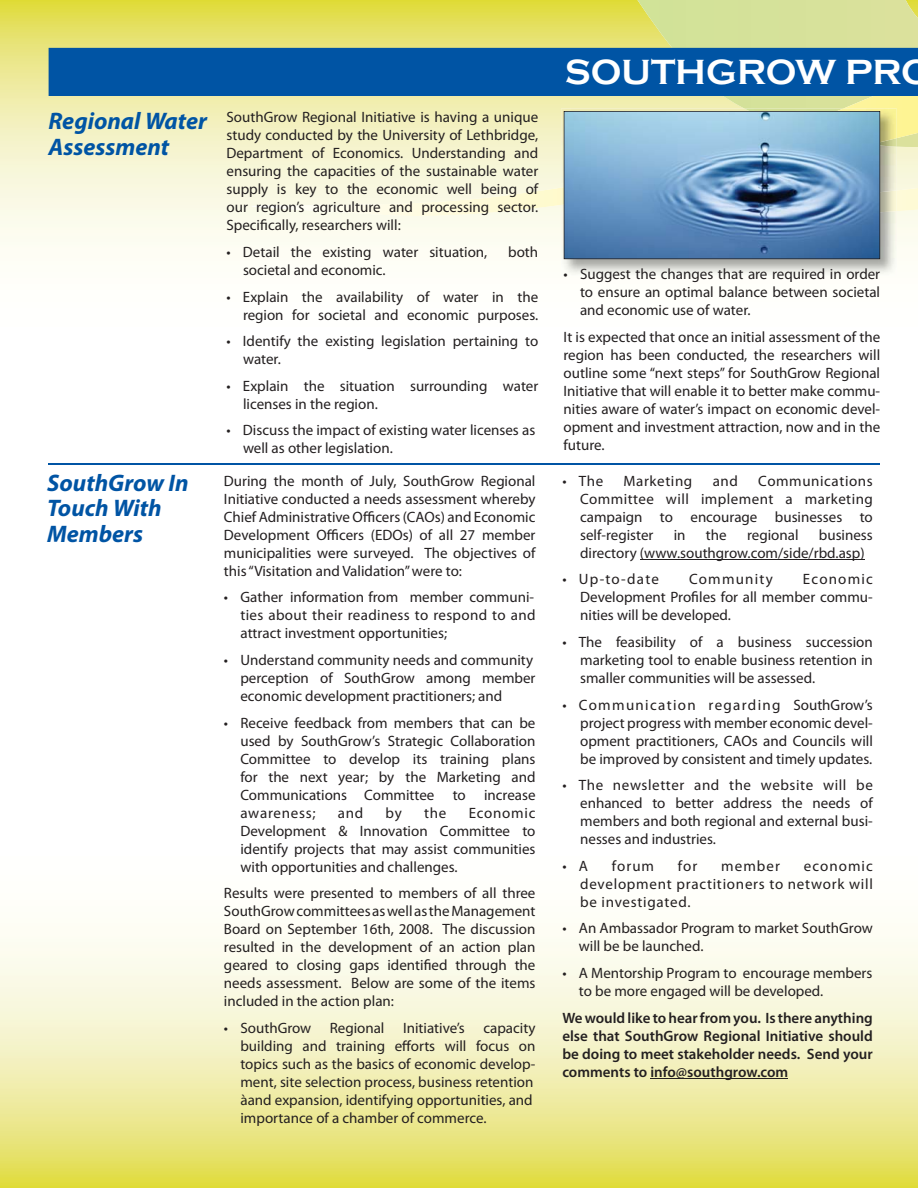
<style>
.page{position:relative;width:918px;height:1188px;background:#fff}
.page>*{position:absolute;margin:0;border:0;box-sizing:border-box;transform-origin:0 0}
.t1{font:700 36px "Copperplate Gothic";color:#fff}
.t2{font:italic 700 24px/25.5px "Myriad Pro";color:#0054a4}
.t3{font:15px/18px "Myriad Pro";color:#231f20;text-align:justify}
.t4{font:600 15px/18px "Myriad Pro";color:#231f20;text-align:justify}
.t5{font:15px "Myriad Pro";letter-spacing:.04em;color:#231f20}
.t6{font:15px "Myriad Pro";letter-spacing:.08em;color:#231f20}
</style>
<div class="page">
<svg style="left:0;top:926px;width:918px;height:262px;background:#f1efb4"></svg>
<svg style="left:0;top:0;width:918px;height:258px"></svg>
<svg style="left:49px;top:0;width:869px;height:211px;background:#aac1a5"></svg>
<img style="left:561px;top:205px;width:336px;height:70px">
<img style="left:561px;top:109px;width:336px;height:96px">
<img style="left:880px;top:190px;width:17px;height:22px">
<svg style="left:564px;top:111px;width:316px;height:148px;background:#719dc4"></svg>
<hr style="left:640px;top:559px;width:225px;height:1px;background:#231f20">
<hr style="left:650px;top:1078px;width:138px;height:1px;background:#231f20">
<hr style="left:49px;top:464px;width:831px;height:1px;background:#0054a4">
<h2 class="t2" style="left:49px;top:110px;width:160px">Regional Water<br>Assessment</h2>
<h2 class="t2" style="left:47px;top:472px;width:143px">SouthGrow In<br>Touch With<br>Members</h2>
<p class="t3" style="left:226px;top:110px;width:313px">SouthGrow Regional Initiative is having a unique study conducted by the University of Lethbridge, Department of Economics. Understanding and ensuring the capacities of the sustainable water supply is key to the economic well being of our region’s agriculture and processing sector.<br>Specifically, researchers will:</p>
<p class="t3" style="left:226px;top:244px;width:262px">• Detail the existing water situation,</p>
<p class="t3" style="left:508px;top:244px;width:32px">both</p>
<p class="t3" style="left:243px;top:262px;width:144px">societal and economic.</p>
<p class="t3" style="left:226px;top:289px;width:313px;text-align:right">• Explain the availability of water in the region for societal and economic purposes.</p>
<p class="t3" style="left:243px;top:334px;width:297px;text-indent:-16px">• Identify the existing legislation pertaining to water.</p>
<p class="t3" style="left:243px;top:378px;width:297px;text-indent:-16px">• Explain the situation surrounding water licenses in the region.</p>
<p class="t3" style="left:243px;top:423px;width:294px;text-indent:-16px">• Discuss the impact of existing water licenses as well as other legislation.</p>
<p class="t3" style="left:224px;top:473px;width:313px">During the month of July, SouthGrow Regional Initiative conducted a needs assessment whereby Chief Administrative Officers (CAOs) and Economic Development Officers (EDOs) of all 27 member municipalities were surveyed. The objectives of this “Visitation and Validation” were to:</p>
<p class="t3" style="left:240px;top:590px;width:297px;text-indent:-16px">• Gather information from member communi&shy;ties about their readiness to respond to and attract investment opportunities;</p>
<p class="t3" style="left:240px;top:652px;width:297px;text-align:left;text-indent:-16px">• Understand community needs and community perception of SouthGrow among member economic development practitioners; and</p>
<p class="t3" style="left:240px;top:715px;width:297px;text-indent:-16px">• Receive feedback from members that can be used by SouthGrow’s Strategic Collaboration Committee to develop its training plans for the next year; by the Marketing and Communications Committee to increase awareness;</p>
<p class="t3" style="left:338px;top:805px;width:27px">and</p>
<p class="t3" style="left:386px;top:805px;width:18px">by</p>
<p class="t3" style="left:424px;top:805px;width:24px">the</p>
<p class="t3" style="left:240px;top:805px;width:297px;text-indent:228px">Economic Development &amp; Innovation Committee to identify projects that may assist communities with opportunities and challenges.</p>
<p class="t3" style="left:224px;top:886px;width:313px">Results were presented to members of all three SouthGrow committees as well as the Management Board on September 16th, 2008. The discussion resulted in the development of an action plan geared to closing gaps identified through the needs assessment. Below are some of the items included in the action plan:</p>
<p class="t3" style="left:240px;top:1020px;width:297px;text-align:left;text-indent:-16px">• SouthGrow Regional Initiative’s capacity building and training efforts will focus on topics such as the basics of economic develop&shy;ment, site selection process, business retention àand expansion, identifying opportunities, and importance of a chamber of commerce.</p>
<h1 class="t1" style="left:565px;top:52px;width:369px">SOUTHGROW PRO</h1>
<p class="t3" style="left:580px;top:266px;width:302px;text-indent:-16px">• Suggest the changes that are required in order to ensure an optimal balance between societal and economic use of water.</p>
<p class="t3" style="left:564px;top:329px;width:318px">It is expected that once an initial assessment of the region has been conducted, the researchers will outline some “next steps” for SouthGrow Regional Initiative that will enable it to better make commu&shy;nities aware of water’s impact on economic devel&shy;opment and investment attraction, now and in the future.</p>
<p class="t3" style="left:562px;top:473px;width:42px">• The</p>
<p class="t5" style="left:624px;top:475px;width:70px">Marketing</p>
<p class="t3" style="left:713px;top:473px;width:27px">and</p>
<p class="t3" style="left:580px;top:473px;width:294px;text-indent:178px">Communications Committee will implement a marketing campaign to encourage businesses to self-register</p>
<p class="t3" style="left:580px;top:527px;width:294px;text-indent:239px">business directory (www.southgrow.com/side/rbd.asp)</p>
<p class="t3" style="left:562px;top:572px;width:98px">• Up-to-date</p>
<p class="t6" style="left:689px;top:574px;width:85px">Community</p>
<p class="t3" style="left:674px;top:527px;width:13px">in</p>
<p class="t3" style="left:706px;top:527px;width:22px">the</p>
<p class="t3" style="left:747px;top:527px;width:53px">regional</p>
<p class="t3" style="left:580px;top:572px;width:294px;text-indent:223px">Economic Development Profiles for all member commu&shy;nities will be developed.</p>
<p class="t3" style="left:580px;top:634px;width:294px;text-indent:-18px">• The feasibility of a business succession marketing tool to enable business retention in smaller communities will be assessed.</p>
<p class="t3" style="left:580px;top:697px;width:294px;text-indent:-18px">• Communication regarding SouthGrow ’s project progress with member economic devel&shy;opment practitioners, CAOs and Councils will be improved by consistent and timely updates.</p>
<p class="t3" style="left:580px;top:778px;width:294px;text-indent:-18px">• The newsletter and the website will be enhanced to better address the needs of members and both regional and external busi&shy;nesses and industries.</p>
<p class="t3" style="left:562px;top:858px;width:27px">• A</p>
<p class="t3" style="left:612px;top:858px;width:44px">forum</p>
<p class="t3" style="left:678px;top:858px;width:21px">for</p>
<p class="t3" style="left:721px;top:858px;width:60px">member</p>
<p class="t3" style="left:580px;top:858px;width:294px;text-indent:224px">economic development practitioners to network will be investigated.</p>
<p class="t3" style="left:579px;top:921px;width:296px;text-indent:-16px">• An Ambassador Program to market SouthGrow will be be launched.</p>
<p class="t3" style="left:579px;top:966px;width:295px;text-indent:-16px">• A Mentorship Program to encourage members to be more engaged will be developed.</p>
<p class="t4" style="left:562px;top:1010px;width:312px">We would like to hear from you. Is there anything else that SouthGrow Regional Initiative should be doing to meet stakeholder needs. Send your comments to info@southgrow.com</p>
</div>
